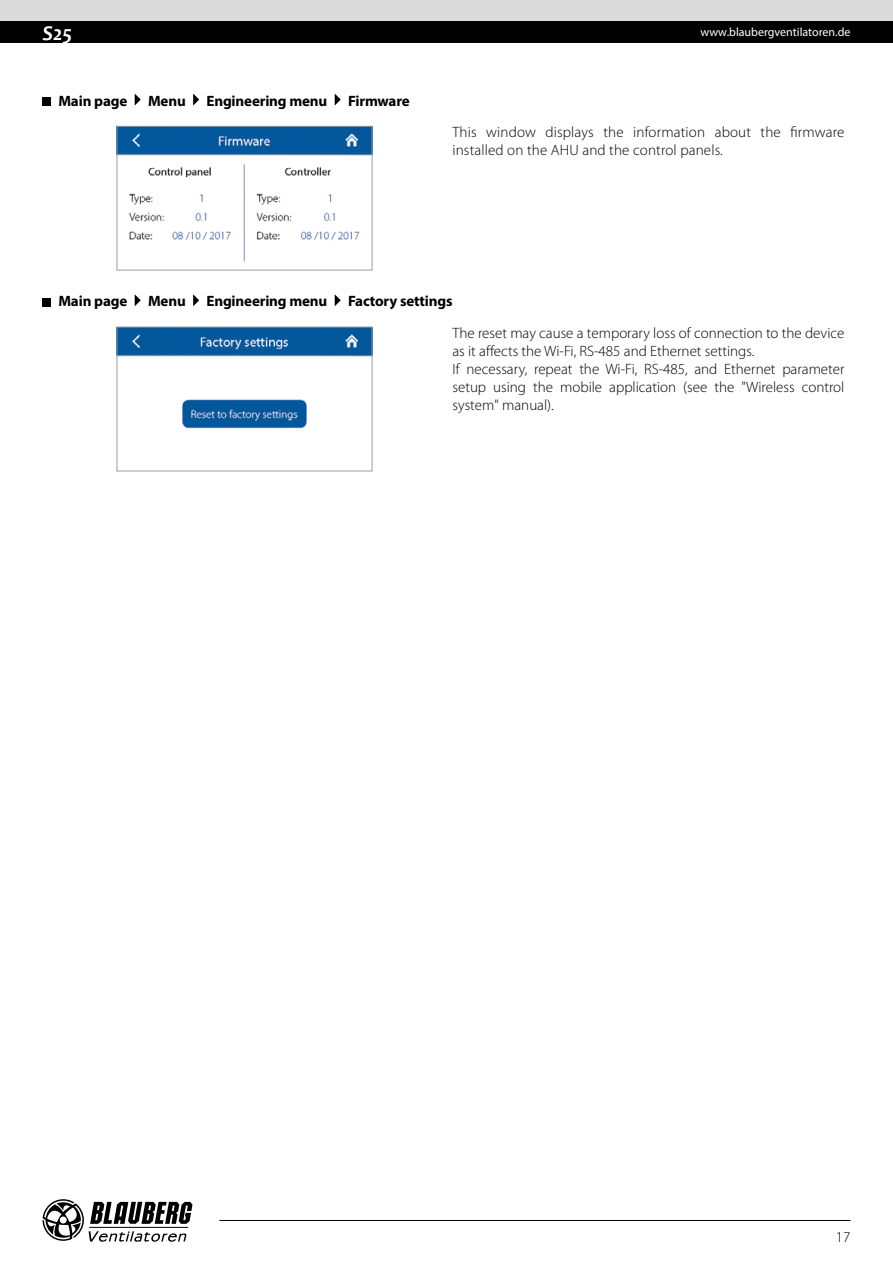
<style>
.page{position:relative;width:893px;height:1263px;background:#fff}
.page>*{position:absolute;margin:0;border:0;box-sizing:border-box;transform-origin:0 0}
.t1{font:italic 700 21px "Candara";color:#fff}
.t2{font:300 15px/18px "Myriad Pro";color:#000}
.t3{font:700 15px "Myriad Pro";letter-spacing:-.01em;color:#000}
.t4{font:12px "Myriad Pro";color:#fff}
</style>
<div class="page">
<div style="left:0;top:0;width:893px;height:21px;background:#dadada"></div>
<div style="left:0;top:21px;width:893px;height:22px;background:#000"></div>
<svg style="left:43px;top:1199px;width:149px;height:43px"></svg>
<hr style="left:219px;top:1220px;width:631px;height:1px;background:#000">
<div style="left:43px;top:97px;width:8px;height:9px;background:#000"></div>
<svg style="left:135px;top:94px;width:6px;height:11px"></svg>
<svg style="left:193px;top:94px;width:6px;height:12px"></svg>
<svg style="left:335px;top:94px;width:6px;height:11px"></svg>
<img style="left:119px;top:128px;width:251px;height:134px">
<div style="left:117px;top:126px;width:255px;height:144px;border:1px solid #9d9d9c"></div>
<div style="left:43px;top:298px;width:8px;height:8px;background:#000"></div>
<svg style="left:135px;top:294px;width:6px;height:12px"></svg>
<svg style="left:193px;top:294px;width:6px;height:12px"></svg>
<svg style="left:335px;top:294px;width:6px;height:12px"></svg>
<img style="left:119px;top:329px;width:251px;height:100px">
<div style="left:117px;top:327px;width:255px;height:144px;border:1px solid #9d9d9c"></div>
<h1 class="t1" style="left:43px;top:20px;width:31px">S25</h1>
<p class="t4" style="left:700px;top:25px;width:152px">www.blaubergventilatoren.de</p>
<p class="t3" style="left:58px;top:91px;width:70px">Main page</p>
<p class="t3" style="left:148px;top:91px;width:39px">Menu</p>
<p class="t3" style="left:207px;top:91px;width:122px">Engineering menu</p>
<p class="t3" style="left:348px;top:91px;width:63px">Firmware</p>
<p class="t2" style="left:452px;top:124px;width:393px">This window displays the information about the firmware installed on the AHU and the control panels.</p>
<p class="t3" style="left:58px;top:291px;width:70px">Main page</p>
<p class="t3" style="left:148px;top:291px;width:39px">Menu</p>
<p class="t3" style="left:207px;top:291px;width:122px">Engineering menu</p>
<p class="t3" style="left:348px;top:291px;width:106px">Factory settings</p>
<p class="t2" style="left:452px;top:324px;width:393px">The reset may cause a temporary loss of connection to the device as it affects the Wi-Fi, RS-485 and Ethernet settings.<br>If necessary, repeat the Wi-Fi, RS-485, and Ethernet parameter setup using the mobile application (see the "Wireless control system" manual).</p>
<p class="t2" style="left:836px;top:1228px;width:16px">17</p>
</div>
